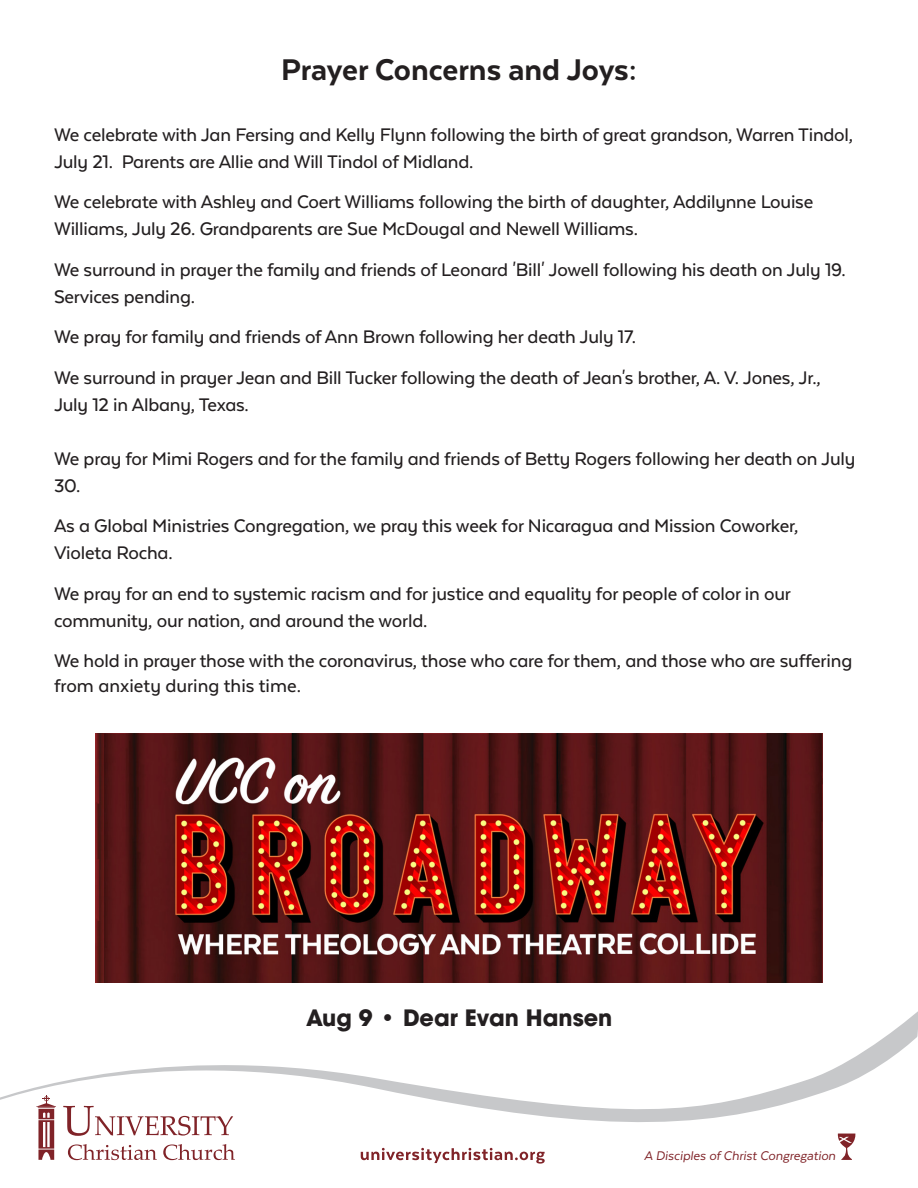
<style>
.page{position:relative;width:918px;height:1188px;background:#fff}
.page>*{position:absolute;margin:0;border:0;box-sizing:border-box;transform-origin:0 0}
.Worship_Subtitle{font:800 34.5px "Texta";letter-spacing:-.005em;color:#231f20}
.t1{font:700 22.35px "ITC Avant Garde Std";color:#231f20}
.t2{font:500 21px/27px "Texta Alt";letter-spacing:-.01em;color:#231f20}
.t3{font:italic 14.4px "Texta Alt";color:#802328}
</style>
<div class="page">
<svg style="left:0;top:1036px;width:918px;height:125px"></svg>
<svg style="left:63px;top:1106px;width:170px;height:30px"></svg>
<svg style="left:68px;top:1144px;width:89px;height:16px"></svg>
<svg style="left:163px;top:1144px;width:72px;height:16px"></svg>
<svg style="left:36px;top:1095px;width:20px;height:65px"></svg>
<svg style="left:838px;top:1134px;width:19px;height:26px"></svg>
<svg style="left:361px;top:1148px;width:184px;height:16px"></svg>
<img style="left:95px;top:734px;width:728px;height:248px">
<p class="Worship_Subtitle" style="left:281px;top:52px;width:357px">Prayer Concerns and Joys:</p>
<p class="t2" style="left:54px;top:121px;width:801px">We celebrate with Jan Fersing and Kelly Flynn following the birth of great grandson, Warren Tindol,<br>July 21. Parents are Allie and Will Tindol of Midland.</p>
<p class="t2" style="left:54px;top:188px;width:761px">We celebrate with Ashley and Coert Williams following the birth of daughter, Addilynne Louise<br>Williams, July 26. Grandparents are Sue McDougal and Newell Williams.</p>
<p class="t2" style="left:54px;top:256px;width:793px">We surround in prayer the family and friends of Leonard 'Bill' Jowell following his death on July 19.<br>Services pending.</p>
<p class="t2" style="left:54px;top:323px;width:584px">We pray for family and friends of Ann Brown following her death July 17.</p>
<p class="t2" style="left:54px;top:364px;width:768px">We surround in prayer Jean and Bill Tucker following the death of Jean's brother, A. V. Jones, Jr.,<br>July 12 in Albany, Texas.</p>
<p class="t2" style="left:54px;top:445px;width:803px">We pray for Mimi Rogers and for the family and friends of Betty Rogers following her death on July<br>30.</p>
<p class="t2" style="left:54px;top:512px;width:746px">As a Global Ministries Congregation, we pray this week for Nicaragua and Mission Coworker,<br>Violeta Rocha.</p>
<p class="t2" style="left:54px;top:580px;width:738px">We pray for an end to systemic racism and for justice and equality for people of color in our community, our nation, and around the world.</p>
<p class="t2" style="left:54px;top:648px;width:800px;line-height:25.2px">We hold in prayer those with the coronavirus, those who care for them, and those who are suffering from anxiety during this time.</p>
<p class="t1" style="left:306px;top:1004px;width:308px">Aug 9 • Dear Evan Hansen</p>
<p class="t3" style="left:644px;top:1148px;width:193px">A Disciples of Christ Congregation</p>
</div>
